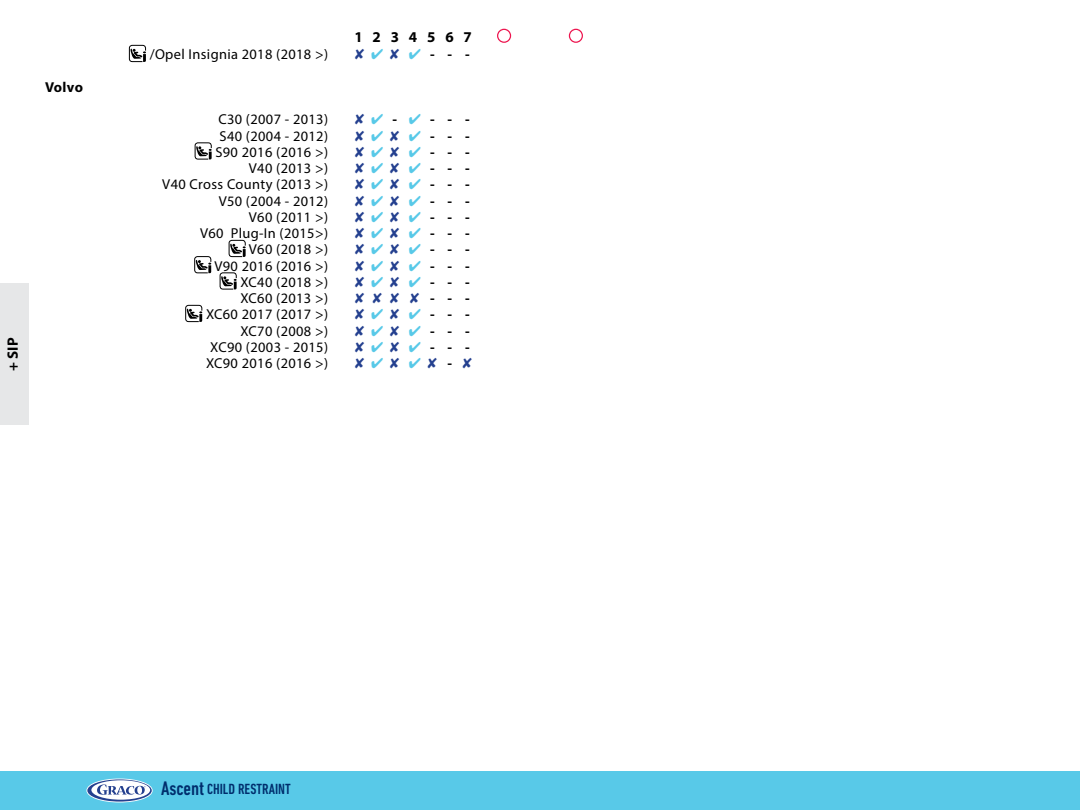
<style>
.page{position:relative;width:1080px;height:810px;background:#fff}
.page>*{position:absolute;margin:0;border:0;box-sizing:border-box;transform-origin:0 0}
.t1{font:500 condensed 15px "DIN Next LT Pro";color:#002e6d}
.t2{font:700 15px "Myriad Pro";letter-spacing:.66em;color:#000}
.t3{font:14.5px "Myriad Pro";letter-spacing:.025em;color:#000}
.t4{font:700 14.5px "Myriad Pro";letter-spacing:.02em;color:#000}
.s1{color:#24408f}
.s2{color:#58c9e8}
.s3{font-size:20px}
</style>
<div class="page">
<div style="left:569px;top:29px;width:14px;height:14px;border:1px solid #ed154f;border-radius:50%"></div>
<div style="left:0;top:771px;width:1080px;height:39px;background:#58c9e8"></div>
<svg style="left:86px;top:779px;width:67px;height:23px"></svg>
<div style="left:497px;top:29px;width:14px;height:14px;border:1px solid #ed154f;border-radius:50%"></div>
<div style="left:0;top:283px;width:28px;height:142px;background:#e6e7e8"></div>
<div style="left:129px;top:45px;width:17px;height:17px;border:1px solid #000;border-radius:3px"></div>
<svg style="left:130px;top:49px;width:16px;height:13px"></svg>
<div style="left:195px;top:142px;width:17px;height:17px;border:1px solid #000;border-radius:3px"></div>
<svg style="left:196px;top:146px;width:16px;height:13px"></svg>
<div style="left:229px;top:240px;width:17px;height:17px;border:1px solid #000;border-radius:3px"></div>
<svg style="left:230px;top:244px;width:16px;height:13px"></svg>
<div style="left:194px;top:256px;width:17px;height:17px;border:1px solid #000;border-radius:3px"></div>
<svg style="left:196px;top:260px;width:15px;height:13px"></svg>
<div style="left:220px;top:272px;width:17px;height:17px;border:1px solid #000;border-radius:3px"></div>
<svg style="left:221px;top:276px;width:16px;height:13px"></svg>
<div style="left:185px;top:305px;width:17px;height:17px;border:1px solid #000;border-radius:3px"></div>
<svg style="left:187px;top:309px;width:15px;height:13px"></svg>
<p class="t4" style="left:45px;top:78px;width:39px">Volvo</p>
<p class="t2" style="left:3px;top:371px;width:35px;rotate:-90deg">+ SIP</p>
<p class="t2" style="left:354px;top:27px;width:119px">1234567</p>
<p class="t3" style="left:150px;top:46px;width:180px">/Opel Insignia 2018 (2018 &gt;)</p>
<p class="t4" style="left:355px;top:45px;width:116px"><span class="s1">✘</span><span class="s2">✔</span><span class="s1">✘</span><span class="s2">✔</span>- - -</p>
<p class="t3" style="left:218px;top:111px;width:111px">C30 (2007 - 2013)</p>
<p class="t4" style="left:355px;top:110px;width:116px"><span class="s1">✘</span><span class="s2">✔</span>-<span class="s2">✔</span>- - -</p>
<p class="t3" style="left:220px;top:127px;width:110px">S40 (2004 - 2012)</p>
<p class="t4" style="left:355px;top:126px;width:116px"><span class="s1">✘</span><span class="s2">✔</span><span class="s1">✘</span><span class="s2">✔</span>- - -</p>
<p class="t3" style="left:215px;top:143px;width:114px">S90 2016 (2016 &gt;)</p>
<p class="t4" style="left:355px;top:143px;width:116px"><span class="s1">✘</span><span class="s2">✔</span><span class="s1">✘</span><span class="s2">✔</span>- - -</p>
<p class="t3" style="left:249px;top:159px;width:81px">V40 (2013 &gt;)</p>
<p class="t4" style="left:355px;top:159px;width:116px"><span class="s1">✘</span><span class="s2">✔</span><span class="s1">✘</span><span class="s2">✔</span>- - -</p>
<p class="t3" style="left:162px;top:176px;width:167px">V40 Cross County (2013 &gt;)</p>
<p class="t4" style="left:355px;top:175px;width:116px"><span class="s1">✘</span><span class="s2">✔</span><span class="s1">✘</span><span class="s2">✔</span>- - -</p>
<p class="t3" style="left:219px;top:192px;width:111px">V50 (2004 - 2012)</p>
<p class="t4" style="left:355px;top:191px;width:116px"><span class="s1">✘</span><span class="s2">✔</span><span class="s1">✘</span><span class="s2">✔</span>- - -</p>
<p class="t3" style="left:249px;top:208px;width:81px">V60 (2011 &gt;)</p>
<p class="t4" style="left:355px;top:208px;width:116px"><span class="s1">✘</span><span class="s2">✔</span><span class="s1">✘</span><span class="s2">✔</span>- - -</p>
<p class="t3" style="left:200px;top:224px;width:130px">V60 Plug-In (2015&gt;)</p>
<p class="t4" style="left:355px;top:224px;width:116px"><span class="s1">✘</span><span class="s2">✔</span><span class="s1">✘</span><span class="s2">✔</span>- - -</p>
<p class="t3" style="left:249px;top:241px;width:81px">V60 (2018 &gt;)</p>
<p class="t4" style="left:355px;top:240px;width:116px"><span class="s1">✘</span><span class="s2">✔</span><span class="s1">✘</span><span class="s2">✔</span>- - -</p>
<p class="t3" style="left:215px;top:257px;width:115px">V90 2016 (2016 &gt;)</p>
<p class="t4" style="left:355px;top:256px;width:116px"><span class="s1">✘</span><span class="s2">✔</span><span class="s1">✘</span><span class="s2">✔</span>- - -</p>
<p class="t3" style="left:240px;top:273px;width:89px">XC40 (2018 &gt;)</p>
<p class="t4" style="left:355px;top:273px;width:116px"><span class="s1">✘</span><span class="s2">✔</span><span class="s1">✘</span><span class="s2">✔</span>- - -</p>
<p class="t3" style="left:240px;top:289px;width:89px">XC60 (2013 &gt;)</p>
<p class="t4" style="left:355px;top:289px;width:116px"><span class="s1">✘✘✘✘</span>- - -</p>
<p class="t3" style="left:206px;top:306px;width:124px">XC60 2017 (2017 &gt;)</p>
<p class="t4" style="left:355px;top:305px;width:116px"><span class="s1">✘</span><span class="s2">✔</span><span class="s1">✘</span><span class="s2">✔</span>- - -</p>
<p class="t3" style="left:240px;top:322px;width:89px">XC70 (2008 &gt;)</p>
<p class="t4" style="left:355px;top:321px;width:116px"><span class="s1">✘</span><span class="s2">✔</span><span class="s1">✘</span><span class="s2">✔</span>- - -</p>
<p class="t3" style="left:210px;top:338px;width:119px">XC90 (2003 - 2015)</p>
<p class="t4" style="left:355px;top:338px;width:116px"><span class="s1">✘</span><span class="s2">✔</span><span class="s1">✘</span><span class="s2">✔</span>- - -</p>
<p class="t3" style="left:206px;top:354px;width:124px">XC90 2016 (2016 &gt;)</p>
<p class="t4" style="left:355px;top:354px;width:119px"><span class="s1">✘</span><span class="s2">✔</span><span class="s1">✘</span><span class="s2">✔</span><span class="s1">✘</span> - <span class="s1">✘</span></p>
<p class="t1" style="left:161px;top:780px;width:131px"><span class="s3">Ascent</span> CHILD RESTRAINT</p>
</div>
